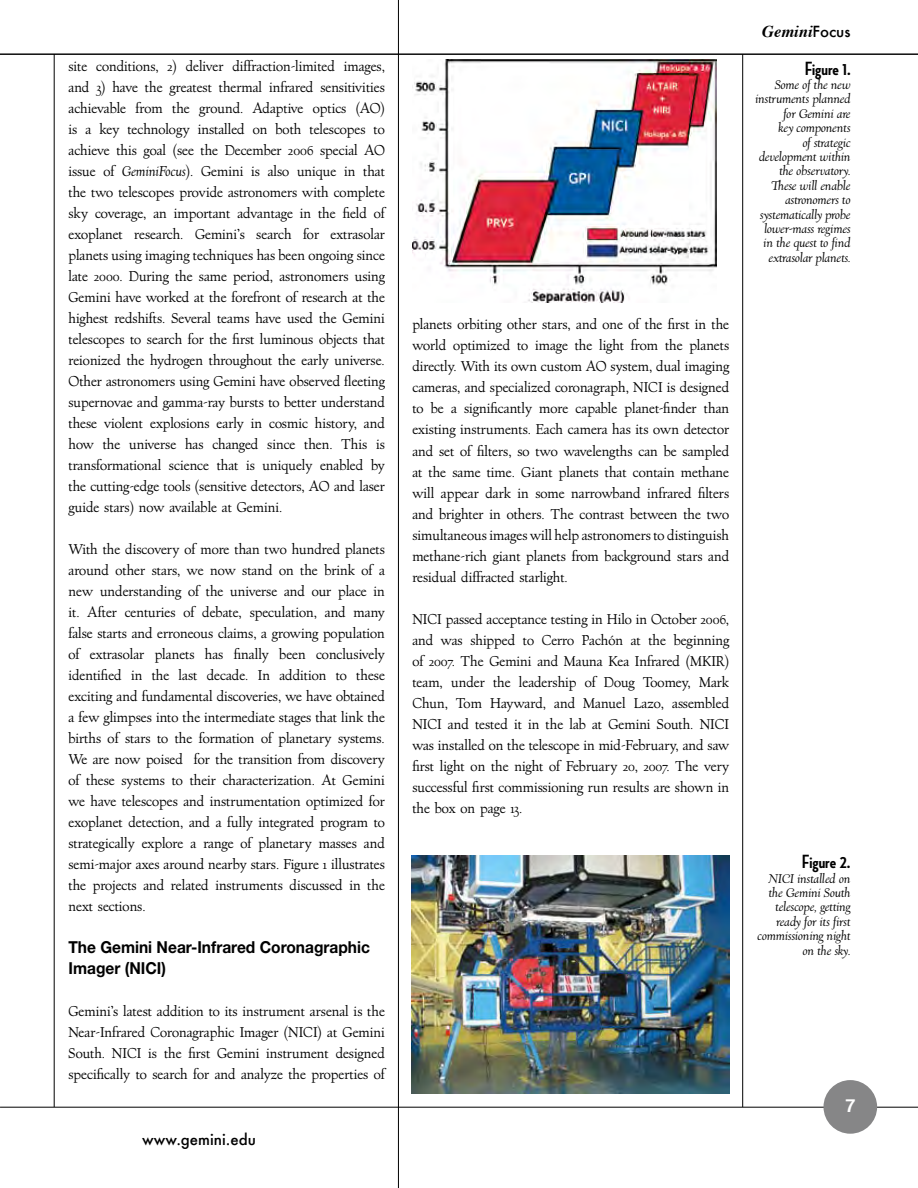
<style>
.page{position:relative;width:918px;height:1188px;background:#fff}
.page>*{position:absolute;margin:0;border:0;box-sizing:border-box;transform-origin:0 0}
.t1{font:700 19.5px "Neutraface Condensed";color:#000}
.t2{font:700 18px "Helvetica";color:#fff}
.t3{font:700 16.5px/21px "Helvetica Neue";color:#000;scale:.94 1}
.t4{font:italic 700 16.5px "Times";color:#000}
.t5{font:500 15px "Futura";color:#000}
.t6{font:13.5px/21px "Village";color:#000;text-align:justify;scale:.94 1}
.t7{font:italic 12px/14.4px "Village";color:#000;text-align:right}
.s1{font-style:italic}
.s2{font-family:"Futura";font-weight:500;font-style:normal;font-size:15px}
</style>
<div class="page">
<hr style="left:0;top:1107px;width:918px;height:1px;background:#000">
<hr style="left:54px;top:54px;width:1px;height:1053px;background:#000">
<hr style="left:742px;top:54px;width:1px;height:1053px;background:#000">
<div style="left:824px;top:1080px;width:53px;height:54px;background:#868687;border-radius:50%"></div>
<hr style="left:398px;top:0;width:1px;height:1188px;background:#000">
<hr style="left:0;top:54px;width:918px;height:1px;background:#000">
<img style="left:412px;top:60px;width:304px;height:242px">
<img style="left:412px;top:855px;width:317px;height:238px">
<p class="t6" style="left:69px;top:56px;width:338px">site conditions, 2) deliver diffraction-limited images, and 3) have the greatest thermal infrared sensitivities achievable from the ground. Adaptive optics (AO) is a key technology installed on both telescopes to achieve this goal (see the December 2006 special AO issue of <span class="s1">GeminiFocus</span>). Gemini is also unique in that the two telescopes provide astronomers with complete sky coverage, an important advantage in the field of exoplanet research. Gemini’s search for extrasolar planets using imaging techniques has been ongoing since late 2000. During the same period, astronomers using Gemini have worked at the forefront of research at the highest redshifts. Several teams have used the Gemini telescopes to search for the first luminous objects that reionized the hydrogen throughout the early universe.<br>Other astronomers using Gemini have observed fleeting supernovae and gamma-ray bursts to better understand these violent explosions early in cosmic history, and how the universe has changed since then. This is transformational science that is uniquely enabled by the cutting-edge tools (sensitive detectors, AO and laser guide stars) now available at Gemini.</p>
<p class="t6" style="left:69px;top:539px;width:338px">With the discovery of more than two hundred planets around other stars, we now stand on the brink of a new understanding of the universe and our place in it. After centuries of debate, speculation, and many false starts and erroneous claims, a growing population of extrasolar planets has finally been conclusively identified in the last decade. In addition to these exciting and fundamental discoveries, we have obtained a few glimpses into the intermediate stages that link the births of stars to the formation of planetary systems.<br>We are now poised for the transition from discovery of these systems to their characterization. At Gemini we have telescopes and instrumentation optimized for exoplanet detection, and a fully integrated program to strategically explore a range of planetary masses and semi-major axes around nearby stars. Figure 1 illustrates the projects and related instruments discussed in the next sections.</p>
<p class="t3" style="left:69px;top:936px;width:322px">The Gemini Near-Infrared Coronagraphic<br>Imager (NICI)</p>
<p class="t6" style="left:69px;top:1001px;width:338px">Gemini’s latest addition to its instrument arsenal is the Near-Infrared Coronagraphic Imager (NICI) at Gemini South. NICI is the first Gemini instrument designed specifically to search for and analyze the properties of</p>
<p class="t5" style="left:142px;top:1129px;width:115px">www.gemini.edu</p>
<p class="t6" style="left:412px;top:314px;width:339px">planets orbiting other stars, and one of the first in the world optimized to image the light from the planets directly. With its own custom AO system, dual imaging cameras, and specialized coronagraph, NICI is designed to be a significantly more capable planet-finder than existing instruments. Each camera has its own detector and set of filters, so two wavelengths can be sampled at the same time. Giant planets that contain methane will appear dark in some narrowband infrared filters and brighter in others. The contrast between the two simultaneous images will help astronomers to distinguish methane-rich giant planets from background stars and residual diffracted starlight.</p>
<p class="t6" style="left:412px;top:609px;width:339px">NICI passed acceptance testing in Hilo in October 2006, and was shipped to Cerro Pachón at the beginning of 2007. The Gemini and Mauna Kea Infrared (MKIR) team, under the leadership of Doug Toomey, Mark Chun, Tom Hayward, and Manuel Lazo, assembled NICI and tested it in the lab at Gemini South. NICI was installed on the telescope in mid-February, and saw first light on the night of February 20, 2007. The very successful first commissioning run results are shown in the box on page 13.</p>
<p class="t4" style="left:762px;top:16px;width:90px">Gemini<span class="s2">Focus</span></p>
<h1 class="t1" style="left:805px;top:57px;width:47px">Figure 1.</h1>
<p class="t7" style="left:755px;top:78px;width:97px">Some of the new instruments planned for Gemini are<br>key components<br>of strategic development within the observatory.<br>These will enable astronomers to systematically probe lower-mass regimes in the quest to find extrasolar planets.</p>
<h1 class="t1" style="left:802px;top:851px;width:50px">Figure 2.</h1>
<p class="t7" style="left:758px;top:871px;width:94px">NICI installed on the Gemini South telescope, getting ready for its first commissioning night on the sky.</p>
<h2 class="t2" style="left:845px;top:1089px;width:12px">7</h2>
</div>
